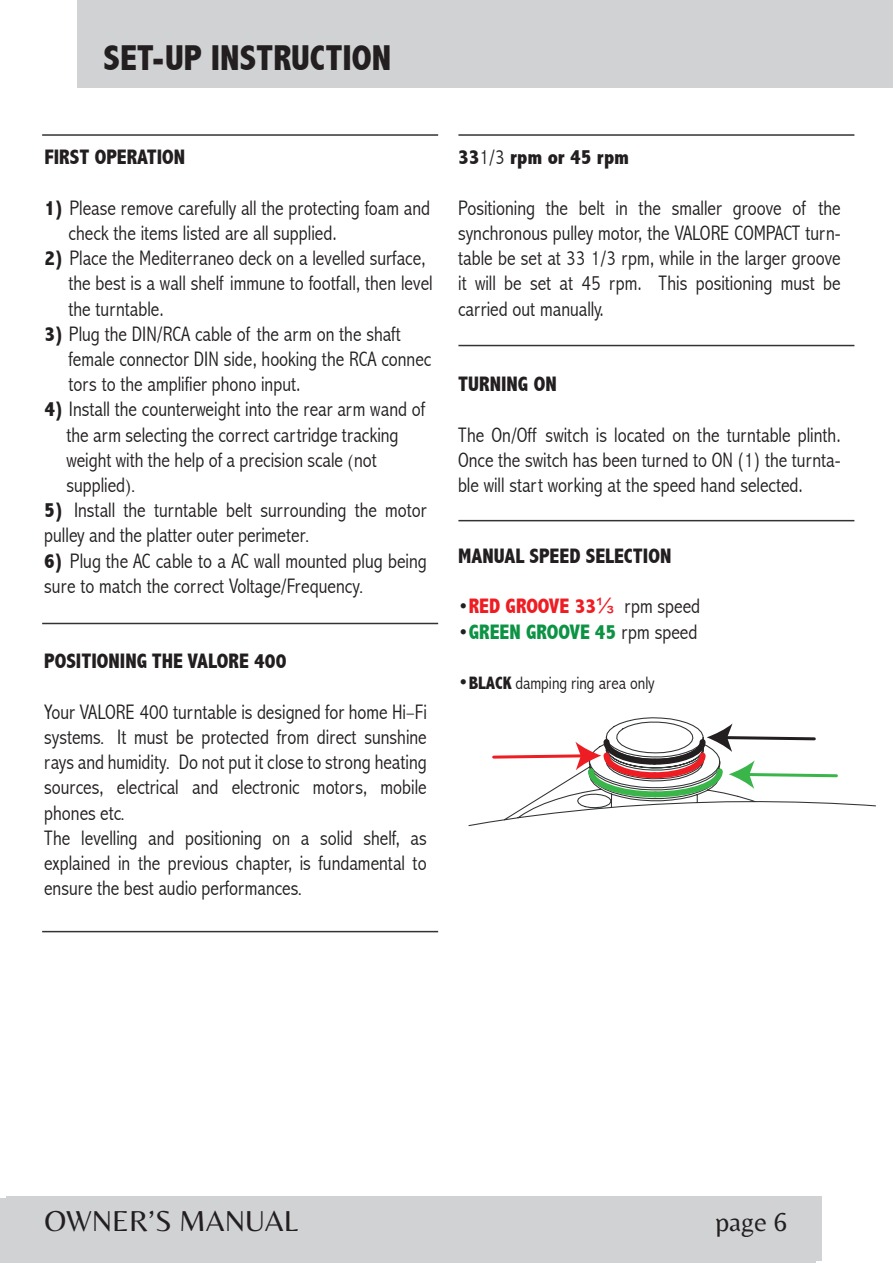
<style>
.page{position:relative;width:893px;height:1263px;background:#fff}
.page>*{position:absolute;margin:0;border:0;box-sizing:border-box;transform-origin:0 0}
.t1{font:800 condensed 36px "Abadi";color:#231f20}
.t2{font:30px "Belleza";color:#231f20}
.t3{font:27px "Belleza";color:#231f20}
.t4{font:300 condensed 21px/25.2px "Abadi";color:#231f20}
.t5{font:800 condensed 21px "Abadi";color:#231f20}
.t6{font:800 condensed 21px "Abadi";color:#0d9344}
.t7{font:800 condensed 21px "Abadi";color:#ee1d23}
.t8{font:300 condensed 18px "Abadi";color:#231f20}
.s1{font-weight:800}
.s2{font-family:"Al Nile";font-weight:400;font-stretch:normal}
.s3{font-weight:300}
.s4{font-weight:300;color:#231f20}
.s5{font-family:"Arial";font-weight:400;font-stretch:normal}
.s6{font-size:21px}
</style>
<div class="page">
<div style="left:78px;top:0;width:815px;height:88px;background:#d1d2d4"></div>
<div style="left:0;top:1198px;width:816px;height:65px;background:#d1d2d4"></div>
<div style="left:6px;top:1196px;width:816px;height:65px;background:#d1d2d4"></div>
<hr style="left:42px;top:134px;width:396px;height:2px;background:#313433">
<hr style="left:458px;top:134px;width:396px;height:2px;background:#313433">
<hr style="left:458px;top:345px;width:396px;height:1px;background:#313433">
<hr style="left:42px;top:623px;width:396px;height:1px;background:#313433">
<hr style="left:42px;top:931px;width:396px;height:1px;background:#313433">
<hr style="left:458px;top:520px;width:396px;height:1px;background:#313433">
<svg style="left:468px;top:717px;width:408px;height:110px"></svg>
<h1 class="t1" style="left:104px;top:37px;width:289px">SET-UP INSTRUCTION</h1>
<p class="t5" style="left:44px;top:145px;width:142px">FIRST OPERATION</p>
<p class="t4" style="left:68px;top:195px;width:363px;text-indent:-24px"><span class="s1">1)</span> Please remove carefully all the protecting foam and check the items listed are all supplied.</p>
<p class="t4" style="left:68px;top:246px;width:366px;text-indent:-24px"><span class="s1">2)</span> Place the Mediterraneo deck on a levelled surface, the best is a wall shelf immune to footfall, then level the turntable.</p>
<p class="t4" style="left:68px;top:321px;width:364px;text-indent:-24px"><span class="s1">3)</span> Plug the DIN/RCA cable of the arm on the shaft female connector DIN side, hooking the RCA connec tors to the amplifier phono input.</p>
<p class="t4" style="left:66px;top:397px;width:360px;text-indent:-22px"><span class="s1">4)</span> Install the counterweight into the rear arm wand of the arm selecting the correct cartridge tracking weight with the help of a precision scale <span class="s2">(</span>not supplied<span class="s2">).</span></p>
<p class="t4" style="left:44px;top:498px;width:384px"><span class="s1">5)</span> Install the turntable belt surrounding the motor pulley and the platter outer perimeter<span class="s2">.</span></p>
<p class="t4" style="left:44px;top:548px;width:384px"><span class="s1">6)</span> Plug the AC cable to a AC wall mounted plug being sure to match the correct Voltage/Frequency<span class="s2">.</span></p>
<p class="t5" style="left:44px;top:649px;width:244px">POSITIONING THE VALORE 400</p>
<p class="t4" style="left:44px;top:699px;width:384px">Your VALORE 400 turntable is designed for home Hi<span class="s2">-</span>Fi systems<span class="s2">.</span> It must be protected from direct sunshine rays and humidity<span class="s2">.</span> Do not put it close to strong heating sources, electrical and electronic motors, mobile phones etc<span class="s2">.<br></span>The levelling and positioning on a solid shelf, as explained in the previous chapter, is fundamental to ensure the best audio performances<span class="s2">.</span></p>
<p class="t5" style="left:458px;top:145px;width:172px">33<span class="s3">1/3</span> rpm or 45 rpm</p>
<p class="t4" style="left:458px;top:195px;width:384px;text-align:justify">Positioning the belt in the smaller groove of the synchronous pulley motor, the VALORE COMPACT turn&shy;table be set at 33 1/3 rpm, while in the larger groove it will be set at 45 rpm. This positioning must be carried out manually.</p>
<p class="t5" style="left:458px;top:372px;width:100px">TURNING ON</p>
<p class="t4" style="left:458px;top:422px;width:384px;text-align:justify">The On/Off switch is located on the turntable plinth.<br>Once the switch has been turned to ON (1) the turnta&shy;ble will start working at the speed hand selected.</p>
<p class="t5" style="left:458px;top:544px;width:215px">MANUAL SPEED SELECTION</p>
<p class="t7" style="left:458px;top:594px;width:243px"><span class="s4">•</span>RED GROOVE 33<span class="s5">⅓</span> <span class="s4">rpm speed</span></p>
<p class="t6" style="left:458px;top:619px;width:241px"><span class="s4">•</span>GREEN GROOVE 45 <span class="s4">rpm speed</span></p>
<p class="t8" style="left:458px;top:673px;width:198px"><span class="s6">•</span><span class="s1">BLACK</span> damping ring area only</p>
<h2 class="t2" style="left:40px;top:1203px;width:256px">OWNER’S MANUAL</h2>
<p class="t3" style="left:711px;top:1206px;width:73px">page 8</p>
<h2 class="t2" style="left:44px;top:1203px;width:256px">OWNER’S MANUAL</h2>
<p class="t3" style="left:716px;top:1206px;width:73px">page 6</p>
</div>
